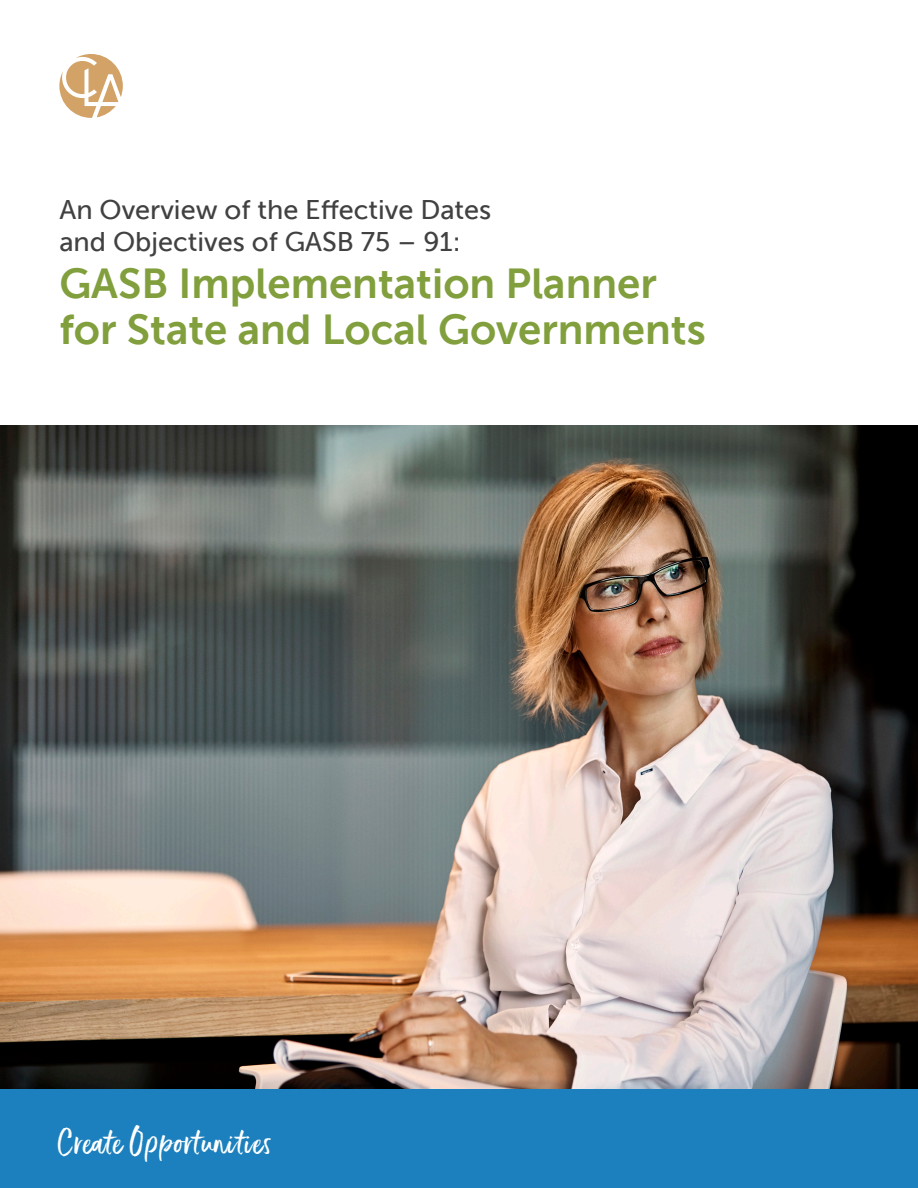
<style>
.page{position:relative;width:918px;height:1188px;background:#fff}
.page>*{position:absolute;margin:0;border:0;box-sizing:border-box;transform-origin:0 0}
.White_Paper_Title{font:42px/46.5px "Museo Sans 700";color:#819f3d}
.Body_Subhead{font:31.5px "Ernestand Emily Upright Solid";letter-spacing:.02em;color:#fff}
.White_Paper_Sub_Titl{font:27px "Museo Sans 500";color:#414042}
</style>
<div class="page">
<img style="left:0;top:426px;width:918px;height:664px">
<svg style="left:59px;top:54px;width:64px;height:64px"></svg>
<div style="left:0;top:1090px;width:918px;height:98px;background:#1b80bd"></div>
<p class="White_Paper_Sub_Titl" style="left:59px;top:195px;width:434px">An Overview of the Effective Dates</p>
<p class="White_Paper_Sub_Titl" style="left:59px;top:227px;width:403px">and Objectives of GASB 75 – 91:</p>
<p class="White_Paper_Title" style="left:59px;top:260px;width:648px">GASB Implementation Planner for State and Local Governments</p>
<p class="Body_Subhead" style="left:58px;top:1122px;width:215px">Create Opportunities</p>
</div>
